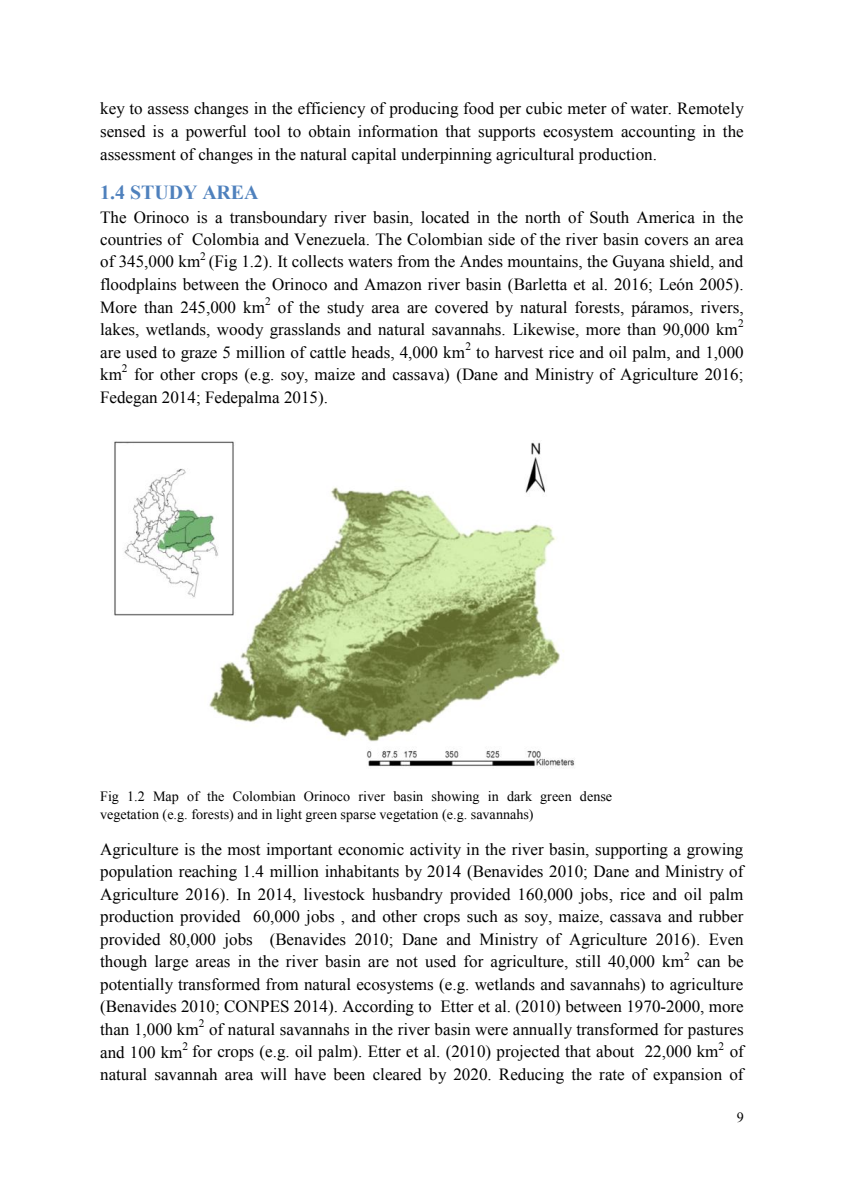
<style>
.page{position:relative;width:844px;height:1191px;background:#fff}
.page>*{position:absolute;margin:0;border:0;box-sizing:border-box;transform-origin:0 0}
.t1{font:700 19.95px "Times New Roman";letter-spacing:-.005em;color:#4f81bd}
.t2{font:16.97px/22.6px "Times New Roman";color:#000;text-align:justify}
.t3{font:14.17px/18.7px "Times New Roman";color:#000}
.t4{font:11.38px "Times New Roman";color:#000}
</style>
<div class="page">
<img style="left:114px;top:441px;width:461px;height:327px">
<p class="t2" style="left:100px;top:97px;width:645px">key to assess changes in the efficiency of producing food per cubic meter of water. Remotely sensed is a powerful tool to obtain information that supports ecosystem accounting in the assessment of changes in the natural capital underpinning agricultural production.</p>
<p class="t1" style="left:100px;top:179px;width:160px">1.4 STUDY AREA</p>
<p class="t2" style="left:100px;top:205px;width:644px">The Orinoco is a transboundary river basin, located in the north of South America in the countries of Colombia and Venezuela. The Colombian side of the river basin covers an area of 345,000 km</p>
<p class="t4" style="left:200px;top:248px;width:7px">2</p>
<p class="t2" style="left:100px;top:250px;width:644px;text-indent:109px">(Fig 1.2). It collects waters from the Andes mountains, the Guyana shield, and floodplains between the Orinoco and Amazon river basin (Barletta et al. 2016; León 2005).<br>More than 245,000 km</p>
<p class="t4" style="left:265px;top:293px;width:7px">2</p>
<p class="t2" style="left:100px;top:295px;width:644px;text-indent:178px">of the study area are covered by natural forests, páramos, rivers, lakes, wetlands, woody grasslands and natural savannahs. Likewise, more than 90,000 km</p>
<p class="t4" style="left:737px;top:316px;width:7px">2</p>
<p class="t2" style="left:100px;top:340px;width:366px">are used to graze 5 million of cattle heads, 4,000 km</p>
<p class="t4" style="left:465px;top:338px;width:7px">2</p>
<p class="t2" style="left:476px;top:340px;width:269px">to harvest rice and oil palm, and 1,000</p>
<p class="t2" style="left:100px;top:363px;width:23px">km</p>
<p class="t4" style="left:122px;top:361px;width:7px">2</p>
<p class="t2" style="left:100px;top:363px;width:644px;text-indent:34px">for other crops (e.g. soy, maize and cassava) (Dane and Ministry of Agriculture 2016;<br>Fedegan 2014; Fedepalma 2015).</p>
<p class="t3" style="left:100px;top:786px;width:513px">Fig 1.2 Map of the Colombian Orinoco river basin showing in dark green dense vegetation (e.g. forests) and in light green sparse vegetation (e.g. savannahs)</p>
<p class="t2" style="left:100px;top:837px;width:644px">Agriculture is the most important economic activity in the river basin, supporting a growing population reaching 1.4 million inhabitants by 2014 (Benavides 2010; Dane and Ministry of Agriculture 2016). In 2014, livestock husbandry provided 160,000 jobs, rice and oil palm production provided 60,000 jobs , and other crops such as soy, maize, cassava and rubber provided 80,000 jobs (Benavides 2010; Dane and Ministry of Agriculture 2016). Even though large areas in the river basin are not used for agriculture, still 40,000 km</p>
<p class="t4" style="left:684px;top:948px;width:7px">2</p>
<p class="t2" style="left:100px;top:950px;width:645px;text-indent:597px">can be potentially transformed from natural ecosystems (e.g. wetlands and savannahs) to agriculture (Benavides 2010; CONPES 2014). According to Etter et al. (2010) between 1970-2000, more than 1,000 km</p>
<p class="t4" style="left:199px;top:1015px;width:7px">2</p>
<p class="t2" style="left:209px;top:1017px;width:536px">of natural savannahs in the river basin were annually transformed for pastures</p>
<p class="t2" style="left:100px;top:1040px;width:84px">and 100 km</p>
<p class="t4" style="left:182px;top:1038px;width:7px">2</p>
<p class="t2" style="left:192px;top:1040px;width:527px">for crops (e.g. oil palm). Etter et al. (2010) projected that about 22,000 km</p>
<p class="t4" style="left:718px;top:1038px;width:7px">2</p>
<p class="t2" style="left:100px;top:1040px;width:645px;text-align:right">of<br>natural savannah area will have been cleared by 2020. Reducing the rate of expansion of</p>
<p class="t3" style="left:736px;top:1108px;width:9px">9</p>
</div>
